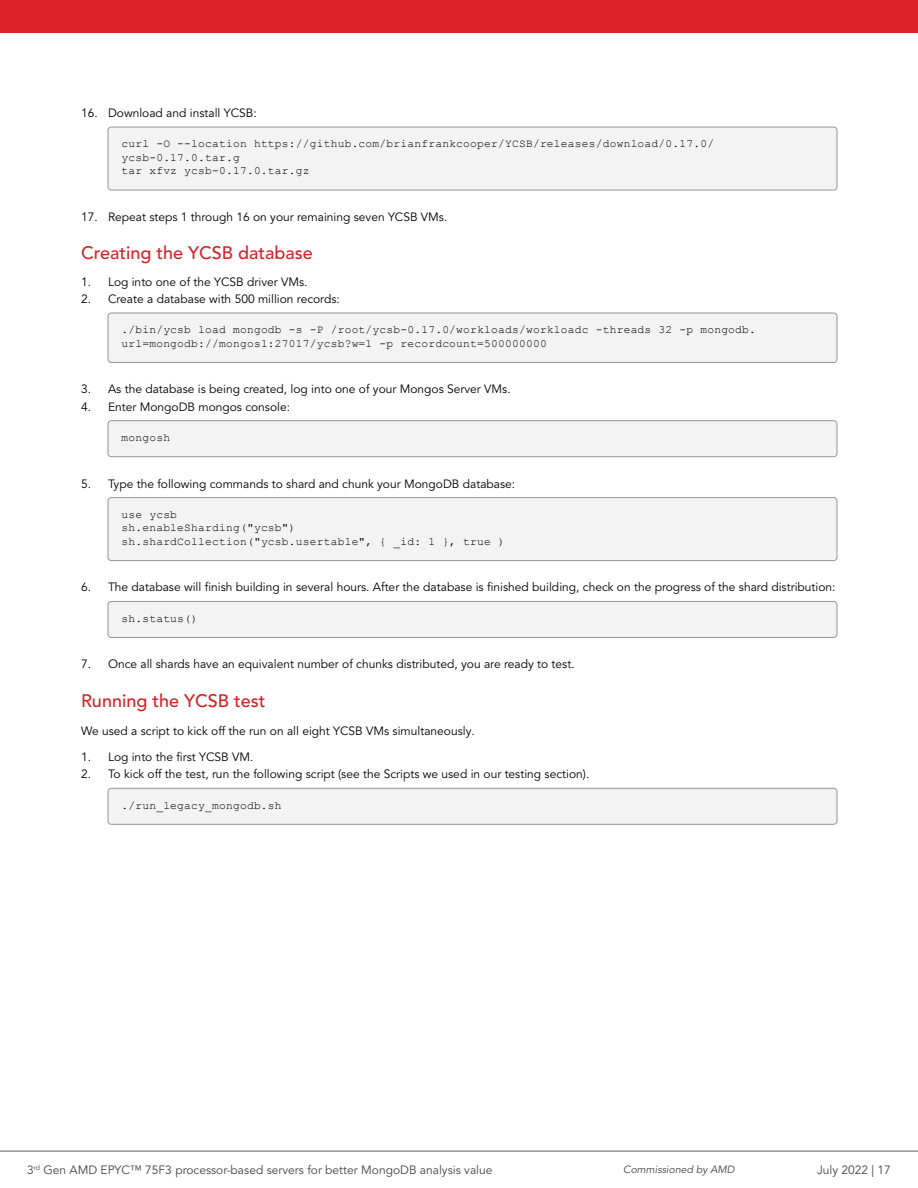
<style>
.page{position:relative;width:918px;height:1188px;background:#fff}
.page>*{position:absolute;margin:0;border:0;box-sizing:border-box;transform-origin:0 0}
.t1{font:500 18px "Avenir LT Pro";color:#d2232a}
.t2{font:12px "Avenir LT Pro";color:#000}
.t3{font:12px "Avenir LT Pro";color:#464547}
.t4{font:11.25px/13.5px "Courier New";letter-spacing:.02em;color:#000}
.t5{font:italic 10.5px "Avenir LT Pro";color:#464547}
</style>
<div class="page">
<div style="left:108px;top:127px;width:729px;height:63px;background:#f3f3f4;border-radius:3px"></div>
<div style="left:108px;top:127px;width:729px;height:63px;border:1px solid #939598;border-radius:3px"></div>
<div style="left:108px;top:313px;width:729px;height:50px;background:#f3f3f4;border-radius:3px"></div>
<div style="left:108px;top:313px;width:729px;height:50px;border:1px solid #939598;border-radius:3px"></div>
<div style="left:108px;top:421px;width:729px;height:36px;background:#f3f3f4;border-radius:3px"></div>
<div style="left:108px;top:421px;width:729px;height:36px;border:1px solid #939598;border-radius:3px"></div>
<div style="left:108px;top:498px;width:729px;height:63px;background:#f3f3f4;border-radius:3px"></div>
<div style="left:108px;top:497px;width:729px;height:64px;border:1px solid #939598;border-radius:3px"></div>
<div style="left:108px;top:601px;width:729px;height:36px;background:#f3f3f4;border-radius:3px"></div>
<div style="left:108px;top:601px;width:729px;height:37px;border:1px solid #939598;border-radius:3px"></div>
<div style="left:108px;top:788px;width:729px;height:36px;background:#f3f3f4;border-radius:3px"></div>
<div style="left:108px;top:788px;width:729px;height:37px;border:1px solid #939598;border-radius:3px"></div>
<hr style="left:0;top:1151px;width:918px;height:1px;background:#616264">
<div style="left:0;top:0;width:918px;height:32px;background:#da2128"></div>
<p class="t2" style="left:81px;top:106px;width:177px">16. Download and install YCSB:</p>
<p class="t4" style="left:122px;top:137px;width:594px">curl -O --location https://github.com/brianfrankcooper/YCSB/releases/download/0.17.0/ ycsb-0.17.0.tar.g<br>tar xfvz ycsb-0.17.0.tar.gz</p>
<p class="t2" style="left:81px;top:210px;width:368px">17. Repeat steps 1 through 16 on your remaining seven YCSB VMs.</p>
<h1 class="t1" style="left:81px;top:243px;width:233px">Creating the YCSB database</h1>
<p class="t2" style="left:81px;top:274px;width:228px">1. Log into one of the YCSB driver VMs.</p>
<p class="t2" style="left:81px;top:292px;width:260px">2. Create a database with 500 million records:</p>
<p class="t4" style="left:122px;top:323px;width:636px">./bin/ycsb load mongodb -s -P /root/ycsb-0.17.0/workloads/workloadc -threads 32 -p mongodb. url=mongodb://mongos1:27017/ycsb?w=1 -p recordcount=500000000</p>
<p class="t2" style="left:81px;top:382px;width:431px">3. As the database is being created, log into one of your Mongos Server VMs.</p>
<p class="t2" style="left:81px;top:399px;width:211px">4. Enter MongoDB mongos console:</p>
<p class="t4" style="left:122px;top:430px;width:50px">mongosh</p>
<p class="t2" style="left:81px;top:476px;width:436px">5. Type the following commands to shard and chunk your MongoDB database:</p>
<p class="t4" style="left:122px;top:507px;width:385px">use ycsb<br>sh.enableSharding("ycsb") sh.shardCollection("ycsb.usertable", { _id: 1 }, true )</p>
<p class="t2" style="left:81px;top:580px;width:756px">6. The database will finish building in several hours. After the database is finished building, check on the progress of the shard distribution:</p>
<p class="t4" style="left:122px;top:611px;width:78px">sh.status()</p>
<p class="t2" style="left:81px;top:657px;width:495px">7. Once all shards have an equivalent number of chunks distributed, you are ready to test.</p>
<h1 class="t1" style="left:81px;top:690px;width:186px">Running the YCSB test</h1>
<p class="t2" style="left:81px;top:723px;width:395px">We used a script to kick off the run on all eight YCSB VMs simultaneously.</p>
<p class="t2" style="left:81px;top:750px;width:174px">1. Log into the first YCSB VM.</p>
<p class="t2" style="left:81px;top:767px;width:510px">2. To kick off the test, run the following script (see the Scripts we used in our testing section).</p>
<p class="t4" style="left:122px;top:798px;width:162px">./run_legacy_mongodb.sh</p>
<p class="t3" style="left:27px;top:1163px;width:467px">3<sup>rd</sup> Gen AMD EPYC™ 75F3 processor-based servers for better MongoDB analysis value</p>
<p class="t3" style="left:817px;top:1163px;width:75px">July 2022 | 17</p>
<p class="t5" style="left:623px;top:1163px;width:113px">Commissioned by AMD</p>
</div>
